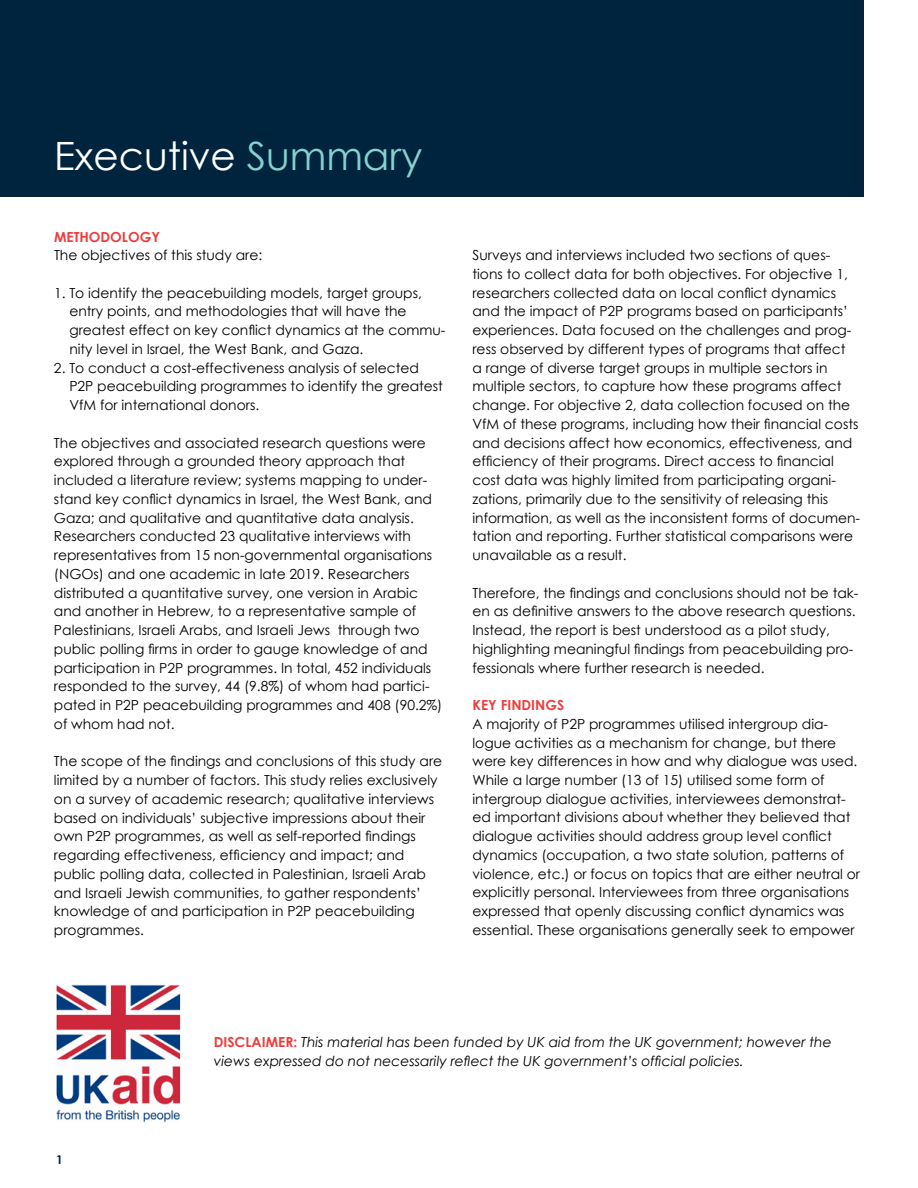
<style>
.page{position:relative;width:918px;height:1188px;background:#fff}
.page>*{position:absolute;margin:0;border:0;box-sizing:border-box;transform-origin:0 0}
.t1{font:39px "Century Gothic";color:#fff}
.t2{font:13.8px/18.8px "Century Gothic";color:#000}
.t3{font:italic 13.8px/18.8px "Century Gothic";color:#000}
.t4{font:700 13.8px "Century Gothic";color:#ed3d3d}
.t5{font:700 12px "Century Gothic";color:#00243d}
.s1{color:#85d1cf}
.s2{font-weight:700;font-style:normal;color:#ed3d3d}
</style>
<div class="page">
<div style="left:0;top:0;width:864px;height:197px;background:#00243d"></div>
<img style="left:56px;top:984px;width:125px;height:139px">
<h1 class="t1" style="left:54px;top:128px;width:370px">Executive <span class="s1">Summary</span></h1>
<p class="t4" style="left:54px;top:226px;width:108px">METHODOLOGY</p>
<p class="t2" style="left:54px;top:246px;width:210px">The objectives of this study are:</p>
<p class="t2" style="left:69px;top:283px;width:378px;text-indent:-15px">1. To identify the peacebuilding models, target groups, entry points, and methodologies that will have the greatest effect on key conflict dynamics at the commu&shy;nity level in Israel, the West Bank, and Gaza.</p>
<p class="t2" style="left:69px;top:358px;width:375px;text-indent:-15px">2. To conduct a cost-effectiveness analysis of selected<br>P2P peacebuilding programmes to identify the greatest<br>VfM for international donors.</p>
<p class="t2" style="left:54px;top:433px;width:390px">The objectives and associated research questions were explored through a grounded theory approach that included a literature review; systems mapping to under&shy;stand key conflict dynamics in Israel, the West Bank, and Gaza; and qualitative and quantitative data analysis.<br>Researchers conducted 23 qualitative interviews with representatives from 15 non-governmental organisations (NGOs) and one academic in late 2019. Researchers distributed a quantitative survey, one version in Arabic and another in Hebrew, to a representative sample of Palestinians, Israeli Arabs, and Israeli Jews through two public polling firms in order to gauge knowledge of and participation in P2P programmes. In total, 452 individuals responded to the survey, 44 (9.8%) of whom had partici&shy;pated in P2P peacebuilding programmes and 408 (90.2%) of whom had not.</p>
<p class="t2" style="left:54px;top:752px;width:390px">The scope of the findings and conclusions of this study are limited by a number of factors. This study relies exclusively on a survey of academic research; qualitative interviews based on individuals’ subjective impressions about their own P2P programmes, as well as self-reported findings regarding effectiveness, efficiency and impact; and public polling data, collected in Palestinian, Israeli Arab and Israeli Jewish communities, to gather respondents’ knowledge of and participation in P2P peacebuilding programmes.</p>
<p class="t2" style="left:472px;top:246px;width:389px">Surveys and interviews included two sections of ques&shy;tions to collect data for both objectives. For objective 1, researchers collected data on local conflict dynamics and the impact of P2P programs based on participants’ experiences. Data focused on the challenges and prog&shy;ress observed by different types of programs that affect<br>a range of diverse target groups in multiple sectors in multiple sectors, to capture how these programs affect change. For objective 2, data collection focused on the VfM of these programs, including how their financial costs and decisions affect how economics, effectiveness, and efficiency of their programs. Direct access to financial cost data was highly limited from participating organi&shy;zations, primarily due to the sensitivity of releasing this information, as well as the inconsistent forms of documen&shy;tation and reporting. Further statistical comparisons were unavailable as a result.</p>
<p class="t2" style="left:472px;top:583px;width:388px">Therefore, the findings and conclusions should not be tak&shy;en as definitive answers to the above research questions.<br>Instead, the report is best understood as a pilot study, highlighting meaningful findings from peacebuilding pro&shy;fessionals where further research is needed.</p>
<p class="t4" style="left:472px;top:695px;width:93px">KEY FINDINGS</p>
<p class="t2" style="left:472px;top:714px;width:389px">A majority of P2P programmes utilised intergroup dia&shy;logue activities as a mechanism for change, but there were key differences in how and why dialogue was used.<br>While a large number (13 of 15) utilised some form of intergroup dialogue activities, interviewees demonstrat&shy;ed important divisions about whether they believed that dialogue activities should address group level conflict dynamics (occupation, a two state solution, patterns of violence, etc.) or focus on topics that are either neutral or explicitly personal. Interviewees from three organisations expressed that openly discussing conflict dynamics was essential. These organisations generally seek to empower</p>
<p class="t5" style="left:56px;top:1150px;width:8px">1</p>
<p class="t3" style="left:214px;top:1033px;width:619px"><span class="s2">DISCLAIMER:</span> This material has been funded by UK aid from the UK government; however the views expressed do not necessarily reflect the UK government’s official policies.</p>
</div>
